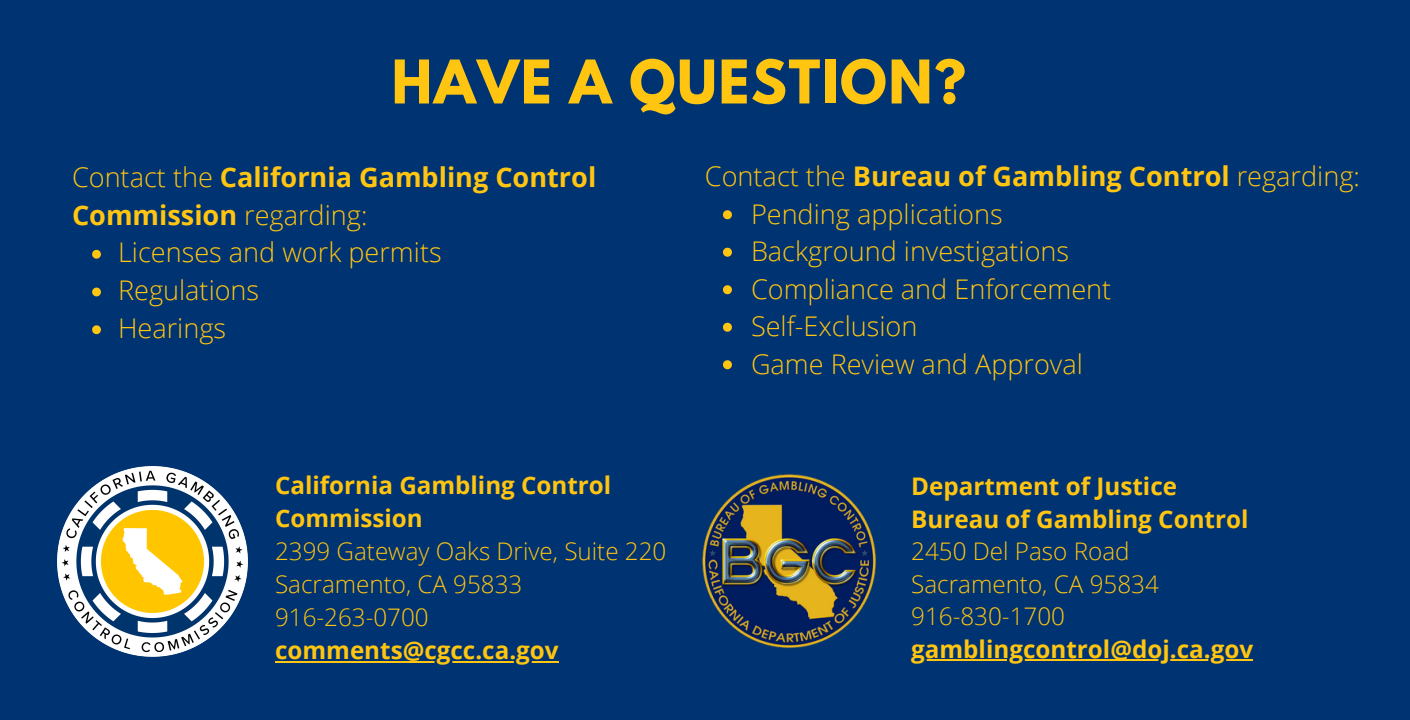
<style>
.page{position:relative;width:1410px;height:720px;background:#003372}
.page>*{position:absolute;margin:0;border:0;box-sizing:border-box;transform-origin:0 0}
.t1{font:700 53.4px "League Spartan";letter-spacing:.03em;color:#ffc510}
.t2{font:300 27px "Open Sans";color:#ffc510}
.t3{font:700 27px/37.8px "Open Sans";color:#ffc510}
.t4{font:700 24.2px/33px "Open Sans";color:#ffc510}
.t5{font:300 24.2px "Open Sans";color:#ffc510}
.s1{font-weight:300}
</style>
<div class="page">
<img style="left:57px;top:466px;width:191px;height:191px">
<svg style="left:92px;top:250px;width:9px;height:9px"></svg>
<svg style="left:92px;top:288px;width:9px;height:8px"></svg>
<svg style="left:92px;top:325px;width:9px;height:9px"></svg>
<hr style="left:275px;top:661px;width:284px;height:1px;background:#ffc510">
<hr style="left:911px;top:659px;width:342px;height:2px;background:#ffc510">
<img style="left:702px;top:474px;width:174px;height:174px">
<svg style="left:723px;top:210px;width:9px;height:9px"></svg>
<svg style="left:723px;top:248px;width:9px;height:9px"></svg>
<svg style="left:723px;top:285px;width:9px;height:9px"></svg>
<svg style="left:723px;top:323px;width:9px;height:9px"></svg>
<svg style="left:723px;top:360px;width:9px;height:9px"></svg>
<p class="t1" style="left:392px;top:55px;width:576px">HAVE A QUESTION?</p>
<p class="t3" style="left:72px;top:158px;width:526px"><span class="s1">Contact the</span> California Gambling Control<br>Commission <span class="s1">regarding:</span></p>
<p class="t2" style="left:118px;top:234px;width:325px">Licenses and work permits</p>
<p class="t2" style="left:118px;top:271px;width:143px">Regulations</p>
<p class="t2" style="left:118px;top:309px;width:110px">Hearings</p>
<p class="t4" style="left:275px;top:469px;width:338px">California Gambling Control<br>Commission</p>
<p class="t5" style="left:275px;top:535px;width:393px">2399 Gateway Oaks Drive, Suite 220</p>
<p class="t5" style="left:275px;top:568px;width:249px">Sacramento, CA 95833</p>
<p class="t5" style="left:275px;top:601px;width:155px">916-263-0700</p>
<p class="t4" style="left:275px;top:634px;width:285px">comments@cgcc.ca.gov</p>
<p class="t3" style="left:705px;top:157px;width:657px"><span class="s1">Contact the</span> Bureau of Gambling Control <span class="s1">regarding:</span></p>
<p class="t2" style="left:751px;top:195px;width:253px">Pending applications</p>
<p class="t2" style="left:751px;top:232px;width:320px">Background investigations</p>
<p class="t2" style="left:751px;top:270px;width:362px">Compliance and Enforcement</p>
<p class="t2" style="left:751px;top:307px;width:168px">Self-Exclusion</p>
<p class="t2" style="left:751px;top:345px;width:333px">Game Review and Approval</p>
<p class="t4" style="left:911px;top:469px;width:267px">Department of Justice</p>
<p class="t4" style="left:911px;top:502px;width:339px">Bureau of Gambling Control</p>
<p class="t5" style="left:911px;top:534px;width:220px">2450 Del Paso Road</p>
<p class="t5" style="left:911px;top:567px;width:249px">Sacramento, CA 95834</p>
<p class="t5" style="left:911px;top:599px;width:155px">916-830-1700</p>
<p class="t4" style="left:911px;top:632px;width:343px">gamblingcontrol@doj.ca.gov</p>
</div>
